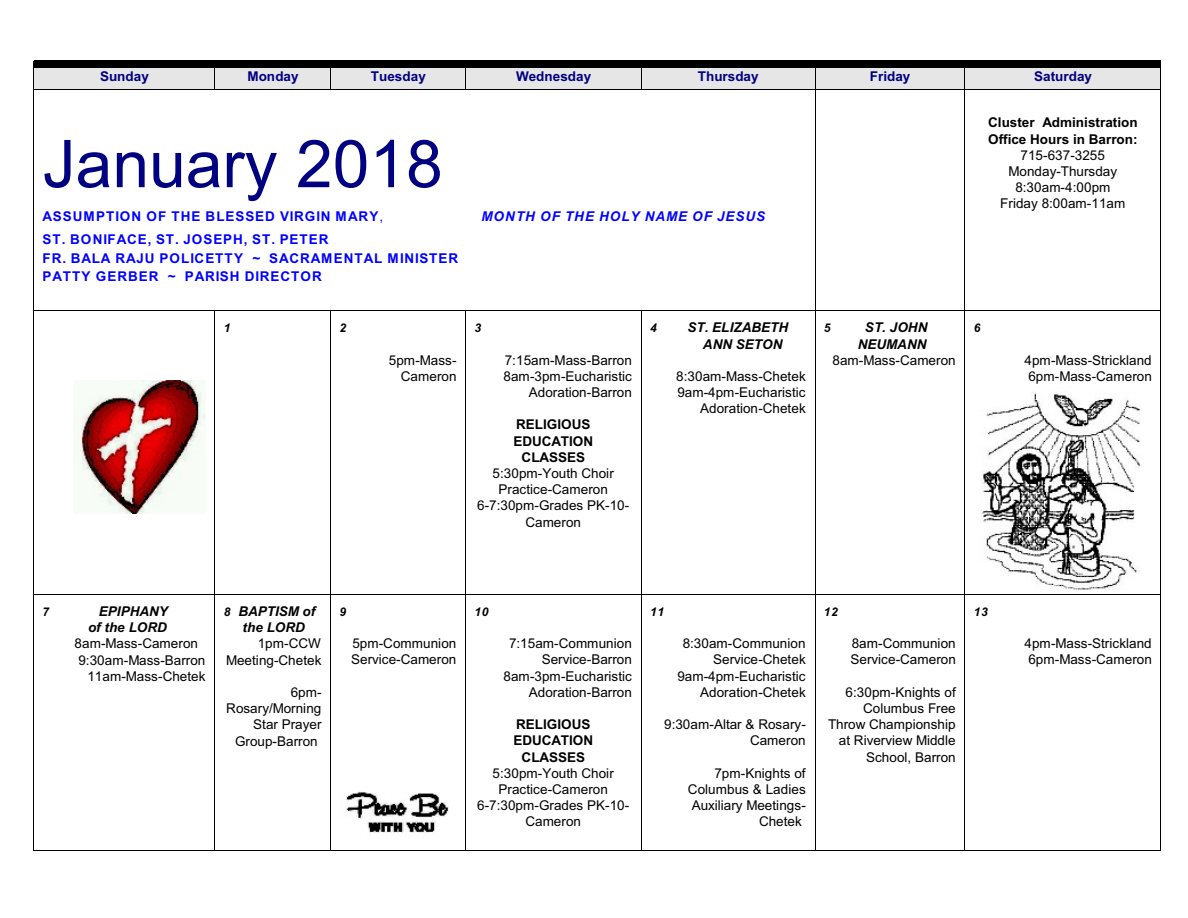
<style>
.page{position:relative;width:1188px;height:918px;background:#fff}
.page>*{position:absolute;margin:0;border:0;box-sizing:border-box;transform-origin:0 0}
.t1{font:66px "Arial";color:#000080}
.t2{font:13.5px/16.2px "Arial";color:#000;text-align:right}
.t3{font:700 13.5px/18.3px "Arial";letter-spacing:.065em;color:#00f}
.t4{font:700 13.5px/16.2px "Arial";color:#000;text-align:center}
.t5{font:italic 700 13.5px/16.2px "Arial";color:#000}
.t6{font:700 13.5px "Arial";color:#000080}
.t7{font:italic 700 13.5px "Arial";letter-spacing:.07em;color:#00f}
.t8{font:italic 700 12px "Arial";letter-spacing:.045em;color:#000}
.s1{font-weight:400}
.s2{font-size:12px}
</style>
<div class="page">
<div style="left:34px;top:61px;width:181px;height:28px;background:#e6e6e6"></div>
<div style="left:34px;top:61px;width:181px;height:7px;background:#000"></div>
<div style="left:215px;top:61px;width:116px;height:28px;background:#e6e6e6"></div>
<div style="left:215px;top:61px;width:116px;height:7px;background:#000"></div>
<div style="left:331px;top:61px;width:135px;height:28px;background:#e6e6e6"></div>
<div style="left:331px;top:61px;width:135px;height:7px;background:#000"></div>
<div style="left:466px;top:61px;width:175px;height:28px;background:#e6e6e6"></div>
<div style="left:466px;top:61px;width:175px;height:7px;background:#000"></div>
<div style="left:641px;top:61px;width:174px;height:28px;background:#e6e6e6"></div>
<div style="left:641px;top:61px;width:174px;height:7px;background:#000"></div>
<div style="left:815px;top:61px;width:150px;height:28px;background:#e6e6e6"></div>
<div style="left:815px;top:61px;width:150px;height:7px;background:#000"></div>
<div style="left:965px;top:61px;width:196px;height:28px;background:#e6e6e6"></div>
<div style="left:965px;top:61px;width:196px;height:7px;background:#000"></div>
<img style="left:73px;top:381px;width:132px;height:133px">
<img style="left:981px;top:392px;width:159px;height:198px">
<img style="left:346px;top:791px;width:103px;height:42px">
<p class="t6" style="left:100px;top:71px;width:50px">Sunday</p>
<p class="t6" style="left:248px;top:71px;width:53px">Monday</p>
<p class="t6" style="left:371px;top:71px;width:56px">Tuesday</p>
<p class="t6" style="left:516px;top:71px;width:77px">Wednesday</p>
<p class="t6" style="left:698px;top:71px;width:62px">Thursday</p>
<p class="t6" style="left:870px;top:71px;width:42px">Friday</p>
<p class="t6" style="left:1034px;top:71px;width:59px">Saturday</p>
<h1 class="t1" style="left:43px;top:139px;width:402px">January 2018</h1>
<p class="t3" style="left:43px;top:208px;width:342px">ASSUMPTION OF THE BLESSED VIRGIN MARY<span class="s1">,</span></p>
<p class="t7" style="left:482px;top:211px;width:285px">MONTH OF THE HOLY NAME OF JESUS</p>
<p class="t3" style="left:43px;top:232px;width:417px">ST. BONIFACE, ST. JOSEPH, ST. PETER<br>FR. BALA RAJU POLICETTY ~ SACRAMENTAL MINISTER<br>PATTY GERBER ~ PARISH DIRECTOR</p>
<p class="t8" style="left:224px;top:324px;width:8px">1</p>
<p class="t8" style="left:340px;top:324px;width:8px">2</p>
<p class="t2" style="left:389px;top:353px;width:69px">5pm-Mass-<br>Cameron</p>
<p class="t8" style="left:475px;top:324px;width:8px">3</p>
<p class="t2" style="left:504px;top:353px;width:130px">7:15am-Mass-Barron<br>8am-3pm-Eucharistic<br>Adoration-Barron</p>
<p class="t4" style="left:513px;top:418px;width:81px">RELIGIOUS<br>EDUCATION<br>CLASSES</p>
<p class="t2" style="left:477px;top:466px;width:154px;text-align:center">5:30pm-Youth Choir<br>Practice-Cameron<br>6-7:30pm-Grades PK-10-<br>Cameron</p>
<p class="t8" style="left:650px;top:324px;width:8px">4</p>
<p class="t5" style="left:703px;top:321px;width:87px;text-indent:-15px">ST. ELIZABETH<br>ANN SETON</p>
<p class="t2" style="left:676px;top:369px;width:131px">8:30am-Mass-Chetek<br>9am-4pm-Eucharistic<br>Adoration-Chetek</p>
<p class="t8" style="left:824px;top:324px;width:8px">5</p>
<p class="t5" style="left:858px;top:321px;width:71px;text-align:center">ST. JOHN<br>NEUMANN</p>
<p class="t2" style="left:832px;top:353px;width:125px">8am-Mass-Cameron</p>
<p class="t4" style="left:988px;top:116px;width:151px;text-align:left">Cluster Administration<br>Office Hours in Barron:</p>
<p class="t2" style="left:1000px;top:148px;width:127px;text-align:center">715-637-3255<br>Monday-Thursday<br>8:30am-4:00pm<br>Friday 8:00am-11am</p>
<p class="t8" style="left:974px;top:324px;width:8px">6</p>
<p class="t2" style="left:1025px;top:353px;width:129px;text-align:left">4pm-Mass-Strickland<br>6pm-Mass-Cameron</p>
<p class="t8" style="left:43px;top:607px;width:8px">7</p>
<p class="t5" style="left:88px;top:604px;width:81px;text-align:right">EPIPHANY of the LORD</p>
<p class="t2" style="left:75px;top:637px;width:125px">8am-Mass-Cameron</p>
<p class="t2" style="left:78px;top:653px;width:128px">9:30am-Mass-Barron</p>
<p class="t2" style="left:87px;top:669px;width:120px">11am-Mass-Chetek</p>
<p class="t5" style="left:243px;top:604px;width:74px;text-indent:-19px"><span class="s2">8</span> BAPTISM of the LORD</p>
<p class="t2" style="left:226px;top:637px;width:97px">1pm-CCW<br>Meeting-Chetek</p>
<p class="t2" style="left:226px;top:685px;width:97px">6pm-<br>Rosary/Morning<br>Star Prayer<br>Group-Barron</p>
<p class="t8" style="left:340px;top:607px;width:8px">9</p>
<p class="t2" style="left:351px;top:637px;width:107px;text-align:left">5pm-Communion<br>Service-Cameron</p>
<p class="t8" style="left:475px;top:607px;width:15px">10</p>
<p class="t2" style="left:504px;top:637px;width:130px">7:15am-Communion<br>Service-Barron<br>8am-3pm-Eucharistic<br>Adoration-Barron</p>
<p class="t4" style="left:513px;top:718px;width:81px">RELIGIOUS<br>EDUCATION<br>CLASSES</p>
<p class="t2" style="left:477px;top:766px;width:154px;text-align:center">5:30pm-Youth Choir<br>Practice-Cameron<br>6-7:30pm-Grades PK-10-<br>Cameron</p>
<p class="t8" style="left:650px;top:607px;width:15px">11</p>
<p class="t2" style="left:677px;top:637px;width:130px">8:30am-Communion<br>Service-Chetek<br>9am-4pm-Eucharistic<br>Adoration-Chetek</p>
<p class="t2" style="left:664px;top:718px;width:143px">9:30am-Altar &amp; Rosary-<br>Cameron</p>
<p class="t2" style="left:688px;top:766px;width:119px">7pm-Knights of<br>Columbus &amp; Ladies<br>Auxiliary Meetings-<br>Chetek</p>
<p class="t8" style="left:824px;top:607px;width:15px">12</p>
<p class="t2" style="left:850px;top:637px;width:107px;text-align:left">8am-Communion<br>Service-Cameron</p>
<p class="t2" style="left:828px;top:685px;width:129px">6:30pm-Knights of<br>Columbus Free<br>Throw Championship at Riverview Middle<br>School, Barron</p>
<p class="t8" style="left:974px;top:607px;width:15px">13</p>
<p class="t2" style="left:1025px;top:637px;width:129px;text-align:left">4pm-Mass-Strickland<br>6pm-Mass-Cameron</p>
</div>
